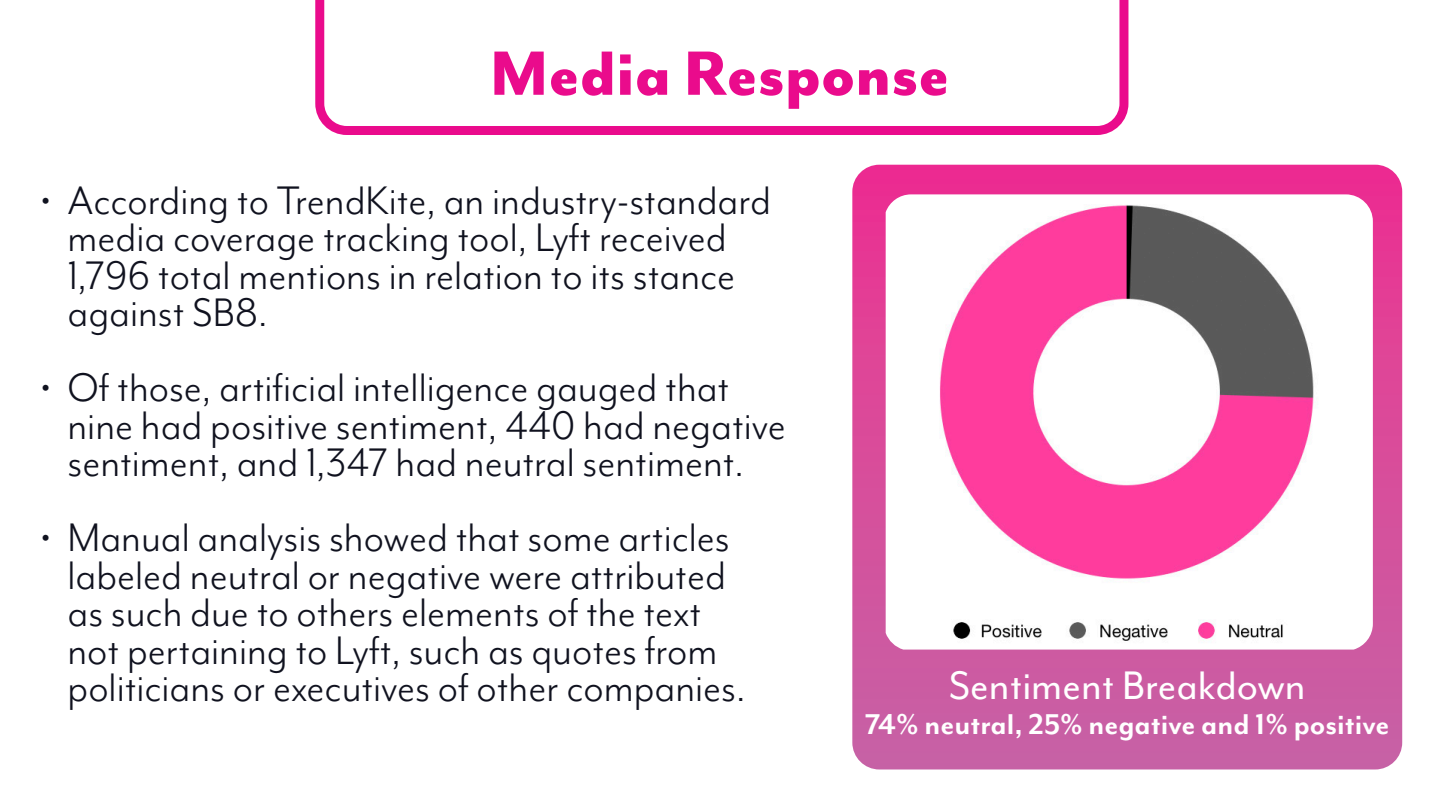
<style>
.page{position:relative;width:1440px;height:810px;background:#fff}
.page>*{position:absolute;margin:0;border:0;box-sizing:border-box;transform-origin:0 0}
.t1{font:800 72px "Mr Eaves Mod OT";color:#ea0b8c}
.t2{font:45.9px/37.5px "Mr Eaves Mod OT";color:#10121f}
.t3{font:45.9px "Mr Eaves Mod OT";color:#fff}
.t4{font:700 33px "Mr Eaves Mod OT";color:#fff}
</style>
<div class="page">
<svg style="left:315px;top:0;width:813px;height:135px"></svg>
<svg style="left:852px;top:165px;width:550px;height:605px;background:#d3529e"></svg>
<img style="left:885px;top:194px;width:488px;height:456px">
<p class="t1" style="left:490px;top:32px;width:461px">Media Response</p>
<p class="t2" style="left:68px;top:181px;width:705px;text-indent:-27px">• According to TrendKite, an industry-standard media coverage tracking tool, Lyft received 1,796 total mentions in relation to its stance against SB8.</p>
<p class="t2" style="left:68px;top:369px;width:720px;text-indent:-27px">• Of those, artificial intelligence gauged that nine had positive sentiment, 440 had negative sentiment, and 1,347 had neutral sentiment.</p>
<p class="t2" style="left:40px;top:519px;width:706px;text-align:center">• Manual analysis showed that some articles labeled neutral or negative were attributed as such due to others elements of the text<br>not pertaining to Lyft, such as quotes from politicians or executives of other companies.</p>
<p class="t3" style="left:949px;top:660px;width:358px">Sentiment Breakdown</p>
<p class="t4" style="left:865px;top:705px;width:526px">74% neutral, 25% negative and 1% positive</p>
</div>
